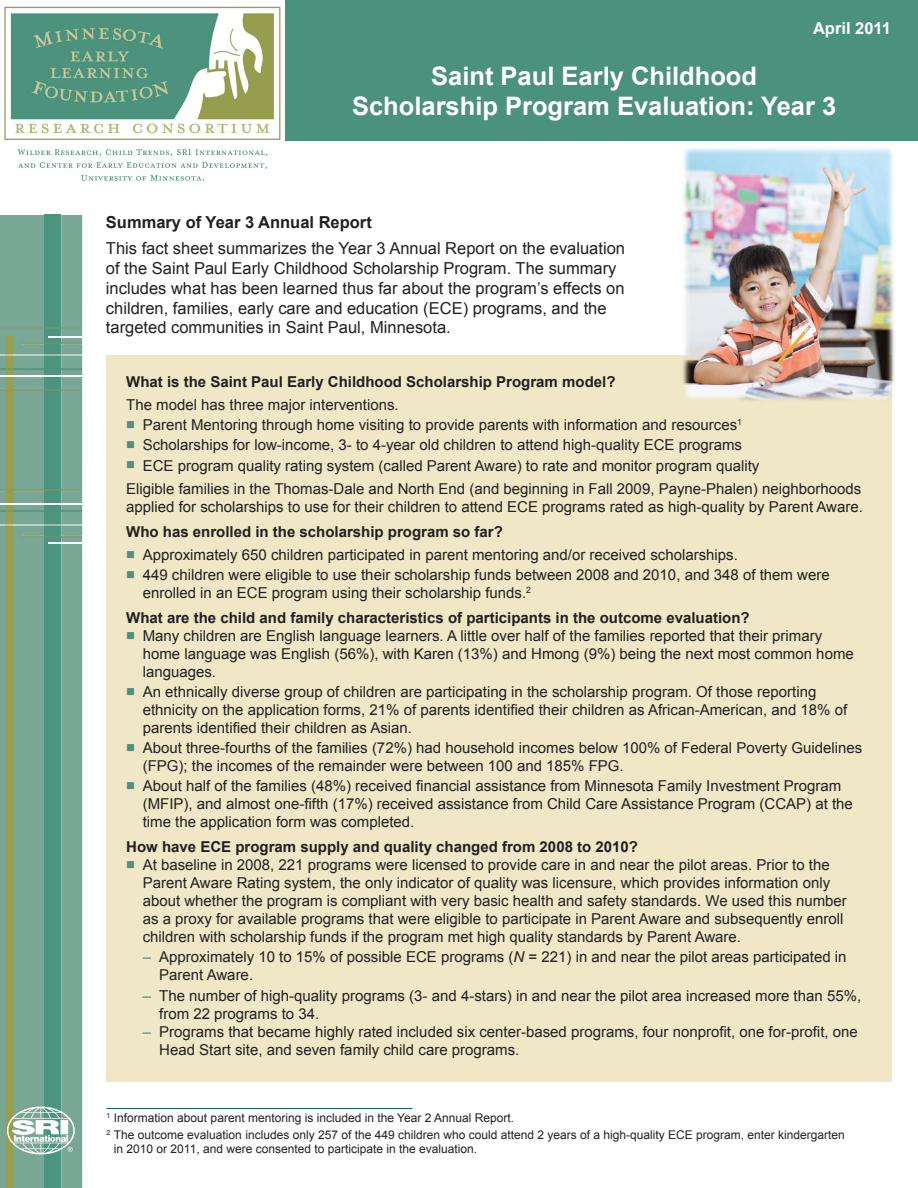
<style>
.page{position:relative;width:918px;height:1188px;background:#fff}
.page>*{position:absolute;margin:0;border:0;box-sizing:border-box;transform-origin:0 0}
.t1{font:700 25.5px/30.6px "Arial";color:#fff;text-align:center}
.t2{font:16.5px/19.8px "Arial";color:#231f20}
.t3{font:700 16.5px "Arial";color:#231f20}
.t4{font:700 16.5px "Arial";color:#fff}
.t5{font:15px/18px "Arial";color:#231f20}
.t6{font:700 15px "Arial";color:#231f20}
.t7{font:12px/16.5px "Arial";color:#231f20}
.s1{color:#4b927d}
.s2{font-style:italic}
</style>
<div class="page">
<img style="left:4px;top:6px;width:285px;height:175px">
<div style="left:285px;top:0;width:633px;height:140px;background:#4b927d"></div>
<hr style="left:106px;top:1108px;width:307px;height:1px;background:#106566">
<div style="left:106px;top:355px;width:785px;height:727px;background:#efe7c6"></div>
<img style="left:683px;top:148px;width:212px;height:259px">
<svg style="left:0;top:215px;width:82px;height:973px;background:#74a48d"></svg>
<p class="t4" style="left:813px;top:17px;width:79px">April 2011</p>
<h1 class="t1" style="left:352px;top:62px;width:486px">Saint Paul Early Childhood<br>Scholarship Program Evaluation: Year 3</h1>
<p class="t3" style="left:106px;top:211px;width:267px">Summary of Year 3 Annual Report</p>
<p class="t2" style="left:106px;top:239px;width:521px">This fact sheet summarizes the Year 3 Annual Report on the evaluation of the Saint Paul Early Childhood Scholarship Program. The summary includes what has been learned thus far about the program’s effects on children, families, early care and education (ECE) programs, and the targeted communities in Saint Paul, Minnesota.</p>
<p class="t6" style="left:126px;top:372px;width:491px">What is the Saint Paul Early Childhood Scholarship Program model?</p>
<p class="t5" style="left:126px;top:396px;width:274px">The model has three major interventions.</p>
<p class="t5" style="left:126px;top:416px;width:617px"><span class="s1">■</span> Parent Mentoring through home visiting to provide parents with information and resources<sup>1</sup></p>
<p class="t5" style="left:126px;top:436px;width:617px"><span class="s1">■</span> Scholarships for low-income, 3- to 4-year old children to attend high-quality ECE programs</p>
<p class="t5" style="left:126px;top:454px;width:737px;line-height:23.4px"><span class="s1">■</span> ECE program quality rating system (called Parent Aware) to rate and monitor program quality<br>Eligible families in the Thomas-Dale and North End (and beginning in Fall 2009, Payne-Phalen) neighborhoods</p>
<p class="t5" style="left:126px;top:498px;width:738px">applied for scholarships to use for their children to attend ECE programs rated as high-quality by Parent Aware.</p>
<p class="t6" style="left:126px;top:522px;width:378px">Who has enrolled in the scholarship program so far?</p>
<p class="t5" style="left:126px;top:546px;width:613px"><span class="s1">■</span> Approximately 650 children participated in parent mentoring and/or received scholarships.</p>
<p class="t5" style="left:143px;top:566px;width:689px;text-indent:-17px"><span class="s1">■</span> 449 children were eligible to use their scholarship funds between 2008 and 2010, and 348 of them were enrolled in an ECE program using their scholarship funds.<sup>2</sup></p>
<p class="t6" style="left:126px;top:608px;width:625px">What are the child and family characteristics of participants in the outcome evaluation?</p>
<p class="t5" style="left:143px;top:627px;width:713px;text-indent:-17px"><span class="s1">■</span> Many children are English language learners. A little over half of the families reported that their primary home language was English (56%), with Karen (13%) and Hmong (9%) being the next most common home languages.</p>
<p class="t5" style="left:143px;top:683px;width:706px;text-indent:-17px"><span class="s1">■</span> An ethnically diverse group of children are participating in the scholarship program. Of those reporting ethnicity on the application forms, 21% of parents identified their children as African-American, and 18% of parents identified their children as Asian.</p>
<p class="t5" style="left:143px;top:739px;width:721px;text-indent:-17px"><span class="s1">■</span> About three-fourths of the families (72%) had household incomes below 100% of Federal Poverty Guidelines (FPG); the incomes of the remainder were between 100 and 185% FPG.</p>
<p class="t5" style="left:143px;top:777px;width:712px;text-indent:-17px"><span class="s1">■</span> About half of the families (48%) received financial assistance from Minnesota Family Investment Program (MFIP), and almost one-fifth (17%) received assistance from Child Care Assistance Program (CCAP) at the time the application form was completed.</p>
<p class="t6" style="left:126px;top:837px;width:513px">How have ECE program supply and quality changed from 2008 to 2010?</p>
<p class="t5" style="left:143px;top:856px;width:706px;text-indent:-17px"><span class="s1">■</span> At baseline in 2008, 221 programs were licensed to provide care in and near the pilot areas. Prior to the Parent Aware Rating system, the only indicator of quality was licensure, which provides information only about whether the program is compliant with very basic health and safety standards. We used this number as a proxy for available programs that were eligible to participate in Parent Aware and subsequently enroll children with scholarship funds if the program met high quality standards by Parent Aware.</p>
<p class="t5" style="left:159px;top:948px;width:689px;text-indent:-16px"><span class="s1">–</span> Approximately 10 to 15% of possible ECE programs (<span class="s2">N</span> = 221) in and near the pilot areas participated in<br>Parent Aware.</p>
<p class="t5" style="left:159px;top:986px;width:703px;text-indent:-16px"><span class="s1">–</span> The number of high-quality programs (3- and 4-stars) in and near the pilot area increased more than 55%, from 22 programs to 34.</p>
<p class="t5" style="left:159px;top:1022px;width:700px;text-indent:-16px"><span class="s1">–</span> Programs that became highly rated included six center-based programs, four nonprofit, one for-profit, one<br>Head Start site, and seven family child care programs.</p>
<p class="t7" style="left:106px;top:1110px;width:740px"><sup>1</sup> Information about parent mentoring is included in the Year 2 Annual Report.<br><sup>2</sup> The outcome evaluation includes only 257 of the 449 children who could attend 2 years of a high-quality ECE program, enter kindergarten</p>
<p class="t7" style="left:114px;top:1141px;width:365px">in 2010 or 2011, and were consented to participate in the evaluation.</p>
</div>
